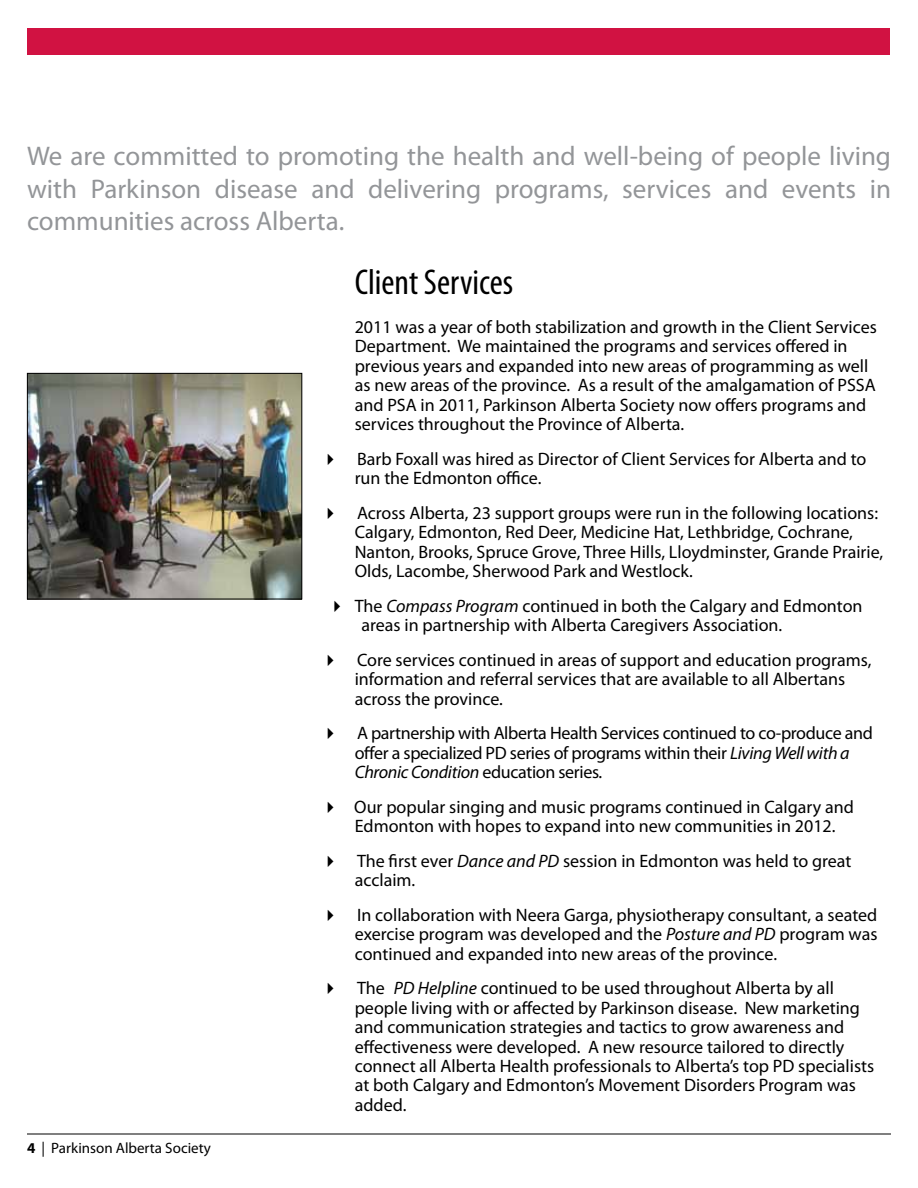
<style>
.page{position:relative;width:918px;height:1188px;background:#fff}
.page>*{position:absolute;margin:0;border:0;box-sizing:border-box;transform-origin:0 0}
.t1{font:condensed 36px "Myriad Pro";color:#000}
.t2{font:27px/32.4px "Myriad Pro";color:#939598;text-align:justify}
.t3{font:18px/19.5px "Myriad Pro";color:#000}
.t4{font:18px/19.5px "Myriad Pro";letter-spacing:-.02em;color:#000}
.t5{font:15px "Myriad Pro";color:#000}
.s1{font-weight:700}
.s2{font-style:italic}
</style>
<div class="page">
<div style="left:28px;top:28px;width:862px;height:27px;background:#d11242"></div>
<hr style="left:27px;top:1134px;width:864px;height:1px;background:#000">
<img style="left:29px;top:375px;width:271px;height:222px">
<div style="left:27px;top:373px;width:275px;height:226px;border:1px solid #000"></div>
<h2 class="t2" style="left:27px;top:139px;width:866px">We are committed to promoting the health and well-being of people living with Parkinson disease and delivering programs, services and events in communities across Alberta.</h2>
<p class="t5" style="left:27px;top:1138px;width:185px"><span class="s1">4</span> | Parkinson Alberta Society</p>
<h1 class="t1" style="left:355px;top:260px;width:160px">Client Services</h1>
<p class="t3" style="left:355px;top:317px;width:524px">2011 was a year of both stabilization and growth in the Client Services Department. We maintained the programs and services offered in previous years and expanded into new areas of programming as well as new areas of the province. As a result of the amalgamation of PSSA and PSA in 2011, Parkinson Alberta Society now offers programs and services throughout the Province of Alberta.</p>
<p class="t3" style="left:355px;top:448px;width:513px;text-indent:-34px">✔ Barb Foxall was hired as Director of Client Services for Alberta and to run the Edmonton office.</p>
<p class="t3" style="left:355px;top:502px;width:530px;text-indent:-34px">✔ Across Alberta, 23 support groups were run in the following locations:<br>Calgary, Edmonton, Red Deer, Medicine Hat, Lethbridge, Cochrane, Nanton, Brooks, Spruce Grove, Three Hills, Lloydminster, Grande Prairie, Olds, Lacombe, Sherwood Park and Westlock.</p>
<p class="t3" style="left:362px;top:595px;width:503px;text-indent:-34px">✔ The <span class="s2">Compass Program</span> continued in both the Calgary and Edmonton areas in partnership with Alberta Caregivers Association.</p>
<p class="t3" style="left:355px;top:649px;width:518px;text-indent:-34px">✔ Core services continued in areas of support and education programs, information and referral services that are available to all Albertans across the province.</p>
<p class="t4" style="left:355px;top:723px;width:520px;text-indent:-34px">✔ A partnership with Alberta Health Services continued to co-produce and offer a specialized PD series of programs within their <span class="s2">Living Well with a<br>Chronic Condition</span> education series.</p>
<p class="t3" style="left:355px;top:796px;width:501px;text-indent:-34px">✔ Our popular singing and music programs continued in Calgary and<br>Edmonton with hopes to expand into new communities in 2012.</p>
<p class="t3" style="left:355px;top:850px;width:498px;text-indent:-34px">✔ The first ever <span class="s2">Dance and PD</span> session in Edmonton was held to great acclaim.</p>
<p class="t3" style="left:355px;top:904px;width:524px;text-align:justify;text-indent:-34px">✔ In collaboration with Neera Garga, physiotherapy consultant, a seated exercise program was developed and the <span class="s2">Posture and PD</span> program was continued and expanded into new areas of the province.</p>
<p class="t3" style="left:355px;top:978px;width:521px;text-indent:-34px">✔ The <span class="s2">PD Helpline</span> continued to be used throughout Alberta by all people living with or affected by Parkinson disease. New marketing and communication strategies and tactics to grow awareness and effectiveness were developed. A new resource tailored to directly connect all Alberta Health professionals to Alberta’s top PD specialists at both Calgary and Edmonton’s Movement Disorders Program was added.</p>
</div>
